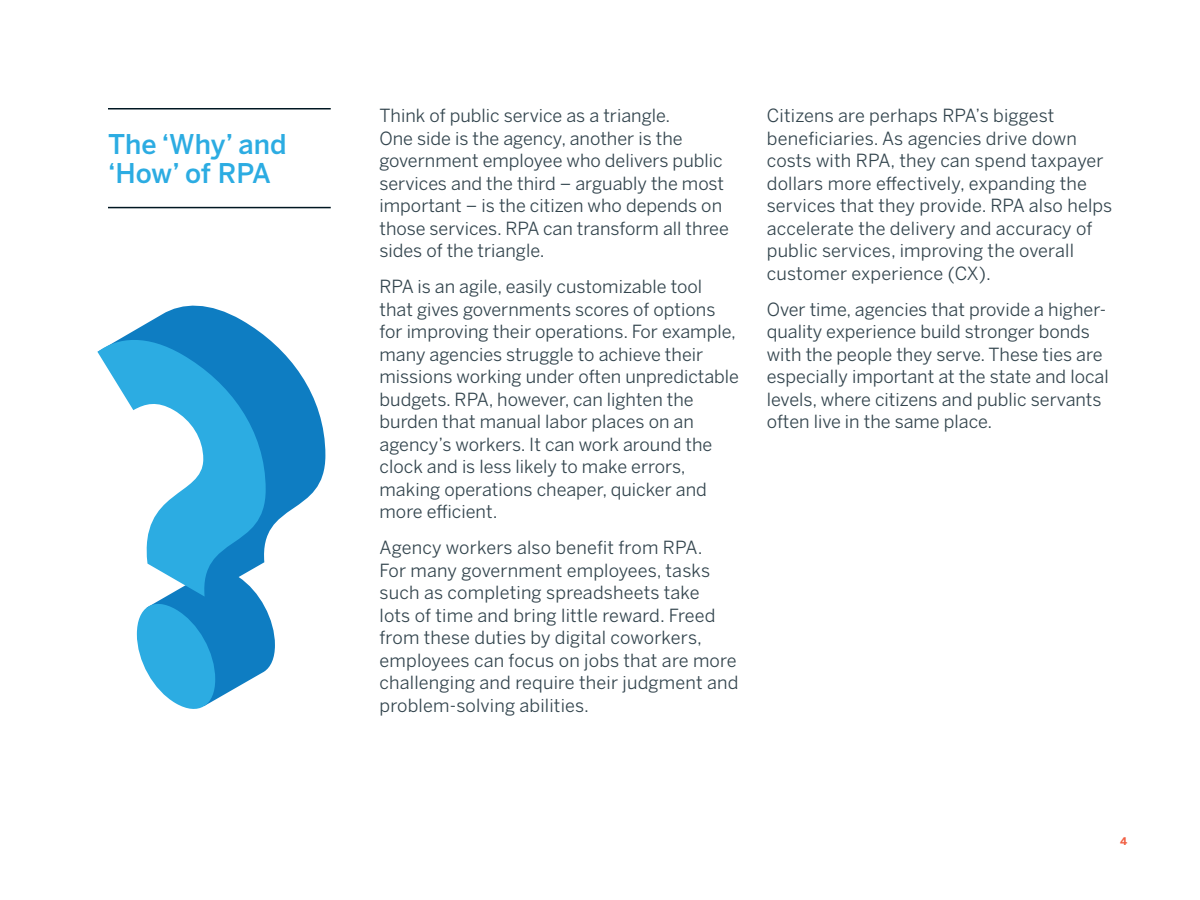
<style>
.page{position:relative;width:1200px;height:900px;background:#fff}
.page>*{position:absolute;margin:0;border:0;box-sizing:border-box;transform-origin:0 0}
.t1{font:500 27px/29.4px "Benton Sans";color:#2cace2}
.t2{font:18px/22.5px "Benton Sans";color:#33454e}
.t3{font:700 10.5px "Benton Sans";color:#f15f43}
</style>
<div class="page">
<svg style="left:97px;top:305px;width:228px;height:365px"></svg>
<svg style="left:98px;top:335px;width:168px;height:374px"></svg>
<hr style="left:108px;top:207px;width:223px;height:1px;background:#001722">
<hr style="left:108px;top:108px;width:223px;height:2px;background:#001722">
<h1 class="t1" style="left:108px;top:130px;width:180px">The ‘Why’ and ‘How’ of RPA</h1>
<p class="t2" style="left:380px;top:104px;width:351px">Think of public service as a triangle.<br>One side is the agency, another is the government employee who delivers public services and the third – arguably the most important – is the citizen who depends on those services. RPA can transform all three sides of the triangle.</p>
<p class="t2" style="left:380px;top:275px;width:361px">RPA is an agile, easily customizable tool that gives governments scores of options for improving their operations. For example, many agencies struggle to achieve their missions working under often unpredictable budgets. RPA, however, can lighten the burden that manual labor places on an agency’s workers. It can work around the clock and is less likely to make errors, making operations cheaper, quicker and more efficient.</p>
<p class="t2" style="left:380px;top:536px;width:361px">Agency workers also benefit from RPA.<br>For many government employees, tasks such as completing spreadsheets take<br>lots of time and bring little reward. Freed from these duties by digital coworkers, employees can focus on jobs that are more challenging and require their judgment and problem-solving abilities.</p>
<p class="t2" style="left:767px;top:104px;width:347px">Citizens are perhaps RPA’s biggest beneficiaries. As agencies drive down costs with RPA, they can spend taxpayer dollars more effectively, expanding the services that they provide. RPA also helps accelerate the delivery and accuracy of public services, improving the overall customer experience (CX).</p>
<p class="t2" style="left:767px;top:298px;width:343px">Over time, agencies that provide a higher&shy;quality experience build stronger bonds with the people they serve. These ties are especially important at the state and local levels, where citizens and public servants often live in the same place.</p>
<p class="t3" style="left:1120px;top:835px;width:9px">4</p>
</div>
